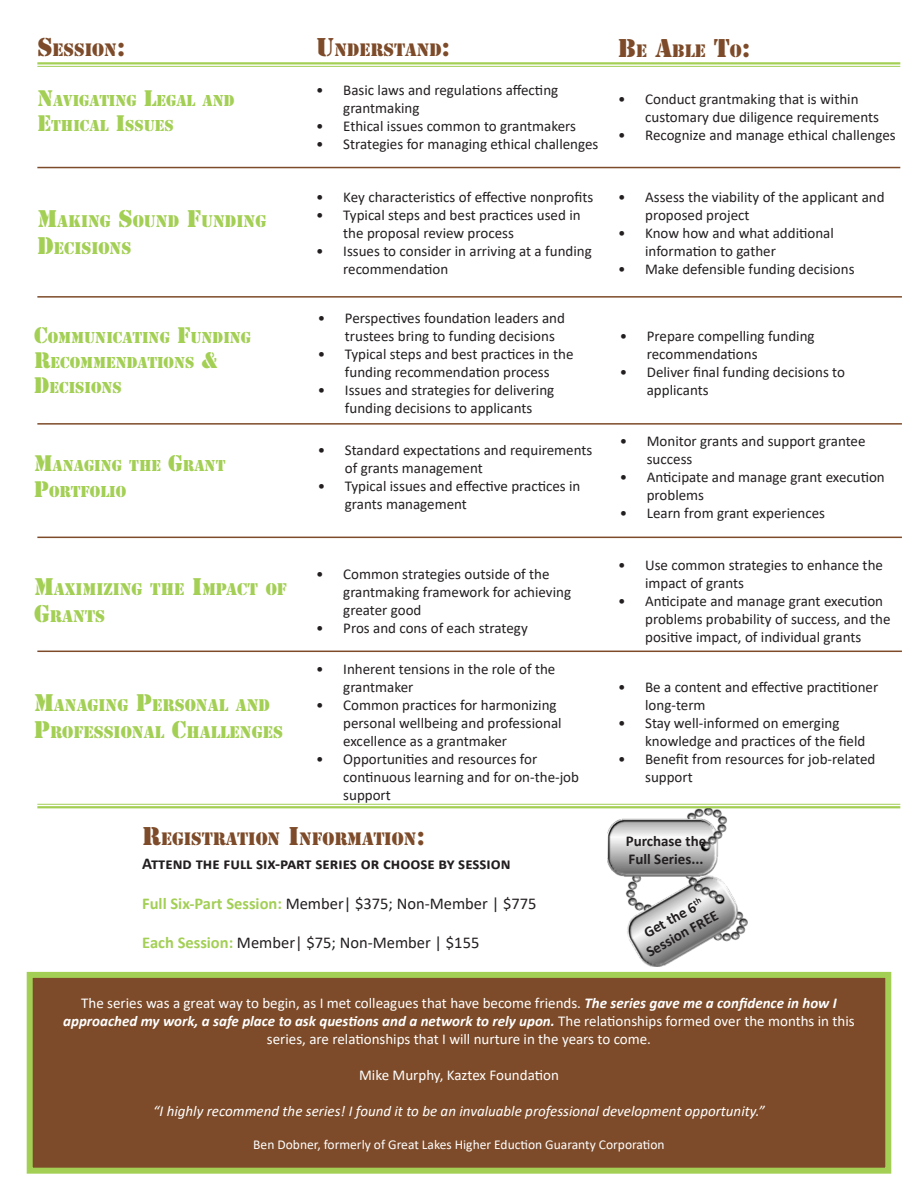
<style>
.page{position:relative;width:918px;height:1188px;background:#fff}
.page>*{position:absolute;margin:0;border:0;box-sizing:border-box;transform-origin:0 0}
.t1{font:16.8px "Stencil Std";color:#7d4b29}
.t2{font:16.5px "Calibri";color:#231f20}
.t3{font:700 16.5px "Calibri";color:#231f20}
.t4{font:15.75px/27px "Stencil Std";color:#a3cf55}
.t5{font:15px/18px "Calibri";color:#231f20}
.t6{font:15px/18px "Calibri";color:#fff;text-align:center}
.t7{font:italic 15px "Calibri";color:#fff}
.t8{font:700 15px/18px "Calibri";color:#231f20}
.t9{font:14.7px/25.2px "Stencil Std";color:#a3cf55}
.t10{font:13.5px "Calibri";color:#fff}
.s1{font-size:24px}
.s2{font-size:21px}
.s3{font-size:22.5px}
.s4{font-weight:700;color:#a3cf55}
.s5{font-weight:700;font-style:italic}
</style>
<div class="page">
<hr style="left:37px;top:651px;width:865px;height:1px;background:#7d4b29">
<hr style="left:37px;top:62px;width:863px;height:2px;background:#a3cf55">
<hr style="left:37px;top:66px;width:863px;height:1px;background:#a3cf55">
<hr style="left:37px;top:167px;width:863px;height:1px;background:#7d4b29">
<hr style="left:37px;top:296px;width:865px;height:2px;background:#7d4b29">
<hr style="left:37px;top:423px;width:865px;height:2px;background:#7d4b29">
<hr style="left:37px;top:537px;width:865px;height:1px;background:#7d4b29">
<div style="left:30px;top:975px;width:858px;height:196px;background:#7d4b29"></div>
<div style="left:27px;top:972px;width:864px;height:202px;border:6px solid #a3cf55"></div>
<img style="left:608px;top:808px;width:139px;height:158px">
<hr style="left:37px;top:804px;width:863px;height:1px;background:#a3cf55">
<hr style="left:37px;top:806px;width:863px;height:2px;background:#a3cf55">
<p class="t1" style="left:37px;top:39px;width:90px"><span class="s1">S</span>ESSION<span class="s1">:</span></p>
<p class="t1" style="left:316px;top:39px;width:136px"><span class="s1">U</span>NDERSTAND<span class="s1">:</span></p>
<p class="t1" style="left:618px;top:40px;width:134px"><span class="s1">B</span>E <span class="s1">A</span>BLE <span class="s1">T</span>O<span class="s1">:</span></p>
<p class="t9" style="left:37px;top:88px;width:198px"><span class="s2">N</span>AVIGATING <span class="s2">L</span>EGAL AND<br><span class="s2">E</span>THICAL <span class="s2">I</span>SSUES</p>
<p class="t5" style="left:343px;top:80px;width:217px;text-indent:-27px">• Basic laws and regulations affecting grantmaking</p>
<p class="t5" style="left:645px;top:89px;width:235px;text-indent:-27px">• Conduct grantmaking that is within customary due diligence requirements</p>
<p class="t5" style="left:618px;top:125px;width:279px">• Recognize and manage ethical challenges</p>
<p class="t5" style="left:316px;top:116px;width:261px">• Ethical issues common to grantmakers</p>
<p class="t5" style="left:316px;top:134px;width:284px">• Strategies for managing ethical challenges</p>
<p class="t4" style="left:37px;top:208px;width:230px"><span class="s3">M</span>AKING <span class="s3">S</span>OUND <span class="s3">F</span>UNDING<br><span class="s3">D</span>ECISIONS</p>
<p class="t9" style="left:34px;top:325px;width:219px"><span class="s2">C</span>OMMUNICATING <span class="s2">F</span>UNDING<br><span class="s2">R</span>ECOMMENDATIONS <span class="s2">&amp;<br>D</span>ECISIONS</p>
<p class="t5" style="left:316px;top:187px;width:279px">• Key characteristics of effective nonprofits</p>
<p class="t5" style="left:343px;top:205px;width:239px;text-indent:-27px">• Typical steps and best practices used in the proposal review process</p>
<p class="t5" style="left:343px;top:241px;width:250px;text-indent:-27px">• Issues to consider in arriving at a funding recommendation</p>
<p class="t5" style="left:345px;top:309px;width:222px;text-indent:-27px">• Perspectives foundation leaders and trustees bring to funding decisions</p>
<p class="t5" style="left:318px;top:345px;width:257px;text-align:center">• Typical steps and best practices in the funding recommendation process</p>
<p class="t5" style="left:318px;top:381px;width:238px;text-align:center">• Issues and strategies for delivering funding decisions to applicants</p>
<p class="t9" style="left:34px;top:454px;width:193px"><span class="s2">M</span>ANAGING THE <span class="s2">G</span>RANT<br><span class="s2">P</span>ORTFOLIO</p>
<p class="t5" style="left:345px;top:441px;width:249px;text-indent:-27px">• Standard expectations and requirements of grants management</p>
<p class="t5" style="left:345px;top:477px;width:237px;text-indent:-27px">• Typical issues and effective practices in grants management</p>
<p class="t4" style="left:34px;top:576px;width:243px"><span class="s3">M</span>AXIMIZING THE <span class="s3">I</span>MPACT OF<br><span class="s3">G</span>RANTS</p>
<p class="t5" style="left:343px;top:564px;width:229px;text-indent:-27px">• Common strategies outside of the grantmaking framework for achieving greater good</p>
<p class="t5" style="left:316px;top:618px;width:213px">• Pros and cons of each strategy</p>
<p class="t4" style="left:34px;top:692px;width:249px"><span class="s3">M</span>ANAGING <span class="s3">P</span>ERSONAL AND<br><span class="s3">P</span>ROFESSIONAL <span class="s3">C</span>HALLENGES</p>
<p class="t5" style="left:343px;top:659px;width:214px;text-indent:-27px">• Inherent tensions in the role of the grantmaker</p>
<p class="t5" style="left:343px;top:695px;width:220px;text-indent:-27px">• Common practices for harmonizing personal wellbeing and professional excellence as a grantmaker</p>
<p class="t5" style="left:343px;top:749px;width:237px;text-indent:-27px">• Opportunities and resources for continuous learning and for on-the-job support</p>
<p class="t1" style="left:142px;top:828px;width:284px"><span class="s1">R</span>EGISTRATION <span class="s1">I</span>NFORMATION<span class="s1">:</span></p>
<p class="t3" style="left:142px;top:852px;width:370px">Attend the full six-part series or choose by session</p>
<p class="t2" style="left:142px;top:892px;width:396px"><span class="s4">Full Six-Part Session:</span> Member| $375; Non-Member | $775</p>
<p class="t2" style="left:142px;top:931px;width:339px"><span class="s4">Each Session:</span> Member| $75; Non-Member | $155</p>
<p class="t5" style="left:645px;top:187px;width:241px;text-indent:-27px">• Assess the viability of the applicant and proposed project</p>
<p class="t5" style="left:645px;top:223px;width:190px;text-indent:-27px">• Know how and what additional information to gather</p>
<p class="t5" style="left:618px;top:259px;width:238px">• Make defensible funding decisions</p>
<p class="t5" style="left:647px;top:327px;width:169px;text-indent:-27px">• Prepare compelling funding recommendations</p>
<p class="t5" style="left:647px;top:363px;width:200px;text-indent:-27px">• Deliver final funding decisions to applicants</p>
<p class="t5" style="left:647px;top:432px;width:220px;text-indent:-27px">• Monitor grants and support grantee success</p>
<p class="t5" style="left:647px;top:468px;width:240px;text-indent:-27px">• Anticipate and manage grant execution problems</p>
<p class="t5" style="left:620px;top:504px;width:207px">• Learn from grant experiences</p>
<p class="t5" style="left:645px;top:555px;width:239px;text-indent:-27px">• Use common strategies to enhance the impact of grants</p>
<p class="t5" style="left:645px;top:591px;width:247px;text-indent:-27px">• Anticipate and manage grant execution problems probability of success, and the positive impact, of individual grants</p>
<p class="t5" style="left:645px;top:677px;width:235px;text-indent:-27px">• Be a content and effective practitioner long-term</p>
<p class="t5" style="left:645px;top:713px;width:222px;text-indent:-27px">• Stay well-informed on emerging knowledge and practices of the field</p>
<p class="t5" style="left:645px;top:749px;width:232px;text-indent:-27px">• Benefit from resources for job-related support</p>
<p class="t8" style="left:626px;top:832px;width:82px">Purchase the<br>Full Series...</p>
<p class="t8" style="left:634px;top:929px;width:81px;text-align:center;rotate:-29deg">Get the 6<sup>th<br></sup>Session FREE</p>
<p class="t6" style="left:63px;top:994px;width:793px">The series was a great way to begin, as I met colleagues that have become friends. <span class="s5">The series gave me a confidence in how I approached my work, a safe place to ask questions and a network to rely upon.</span> The relationships formed over the months in this series, are relationships that I will nurture in the years to come.</p>
<p class="t6" style="left:359px;top:1066px;width:201px">Mike Murphy, Kaztex Foundation</p>
<p class="t7" style="left:153px;top:1101px;width:613px">“I highly recommend the series! I found it to be an invaluable professional development opportunity.”</p>
<p class="t10" style="left:253px;top:1135px;width:413px">Ben Dobner, formerly of Great Lakes Higher Eduction Guaranty Corporation</p>
</div>
